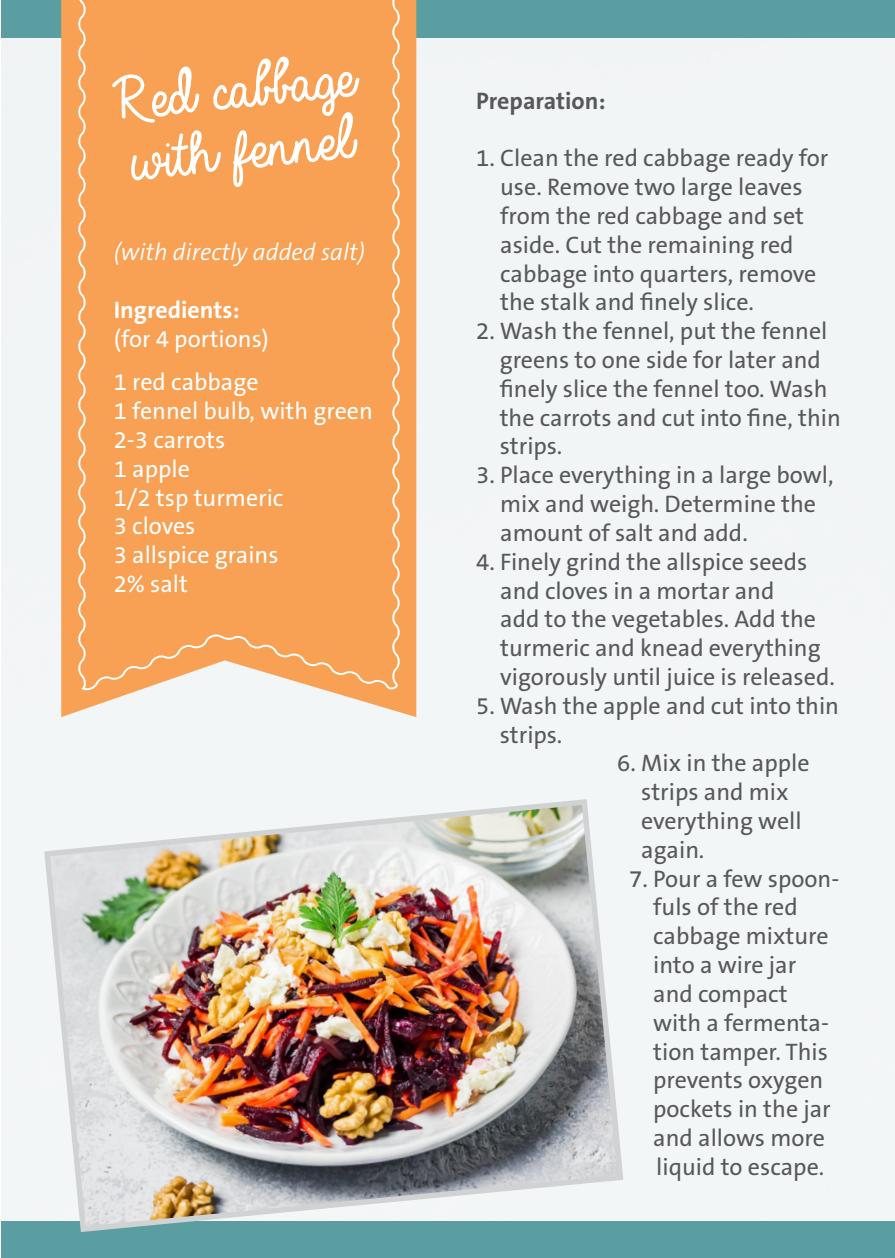
<style>
.page{position:relative;width:895px;height:1258px;background:#fff}
.page>*{position:absolute;margin:0;border:0;box-sizing:border-box;transform-origin:0 0}
.t1{font:66.6px/61.2px "Always In My Heart";color:#fff}
.t2{font:24px/28.8px "The Sans B W5 Plain";color:#57585a}
.t3{font:24px "The Sans B W5 Plain";color:#fff}
.t4{font:italic 300 24px "The Sans B W4";color:#fff}
.t5{font:700 24px "The Sans B W7";color:#57585a}
.t6{font:700 24px "The Sans B W7";color:#fff}
</style>
<div class="page">
<div style="left:2px;top:0;width:893px;height:38px;background:#5a9ea1"></div>
<div style="left:2px;top:1220px;width:893px;height:37px;background:#5a9ea1"></div>
<svg style="left:61px;top:0;width:355px;height:717px;fill:#f8a053"></svg>
<div style="left:76px;top:0;width:326px;height:693px;background:#f8a053"></div>
<img style="left:41px;top:796px;width:585px;height:436px">
<p class="t1" style="left:100px;top:74px;width:241px;rotate:-6deg">Red cabbage with fennel</p>
<p class="t4" style="left:114px;top:238px;width:253px">(with directly added salt)</p>
<p class="t6" style="left:114px;top:294px;width:127px">Ingredients:</p>
<p class="t3" style="left:114px;top:323px;width:157px">(for 4 portions)</p>
<p class="t3" style="left:114px;top:367px;width:146px">1 red cabbage</p>
<p class="t3" style="left:114px;top:396px;width:261px">1 fennel bulb, with green</p>
<p class="t3" style="left:114px;top:424px;width:113px">2-3 carrots</p>
<p class="t3" style="left:114px;top:453px;width:78px">1 apple</p>
<p class="t3" style="left:114px;top:482px;width:171px">1/2 tsp turmeric</p>
<p class="t3" style="left:114px;top:511px;width:83px">3 cloves</p>
<p class="t3" style="left:114px;top:540px;width:166px">3 allspice grains</p>
<p class="t3" style="left:114px;top:568px;width:76px">2% salt</p>
<p class="t5" style="left:476px;top:85px;width:131px">Preparation:</p>
<p class="t2" style="left:500px;top:144px;width:330px;text-indent:-24px">1. Clean the red cabbage ready for use. Remove two large leaves from the red cabbage and set aside. Cut the remaining red cabbage into quarters, remove the stalk and finely slice.</p>
<p class="t2" style="left:500px;top:317px;width:343px;text-indent:-23px">2. Wash the fennel, put the fennel greens to one side for later and finely slice the fennel too. Wash the carrots and cut into fine, thin strips.</p>
<p class="t2" style="left:500px;top:461px;width:335px;text-indent:-24px">3. Place everything in a large bowl, mix and weigh. Determine the amount of salt and add.</p>
<p class="t2" style="left:500px;top:547px;width:336px;text-indent:-24px">4. Finely grind the allspice seeds and cloves in a mortar and<br>add to the vegetables. Add the turmeric and knead everything vigorously until juice is released.</p>
<p class="t2" style="left:500px;top:691px;width:341px;text-indent:-23px">5. Wash the apple and cut into thin strips.</p>
<p class="t2" style="left:641px;top:749px;width:170px;text-indent:-24px">6. Mix in the apple strips and mix everything well again.</p>
<p class="t2" style="left:653px;top:864px;width:188px;text-indent:-24px">7. Pour a few spoon&shy;fuls of the red cabbage mixture into a wire jar and compact with a fermenta&shy;tion tamper. This prevents oxygen pockets in the jar and allows more liquid to escape.</p>
</div>
